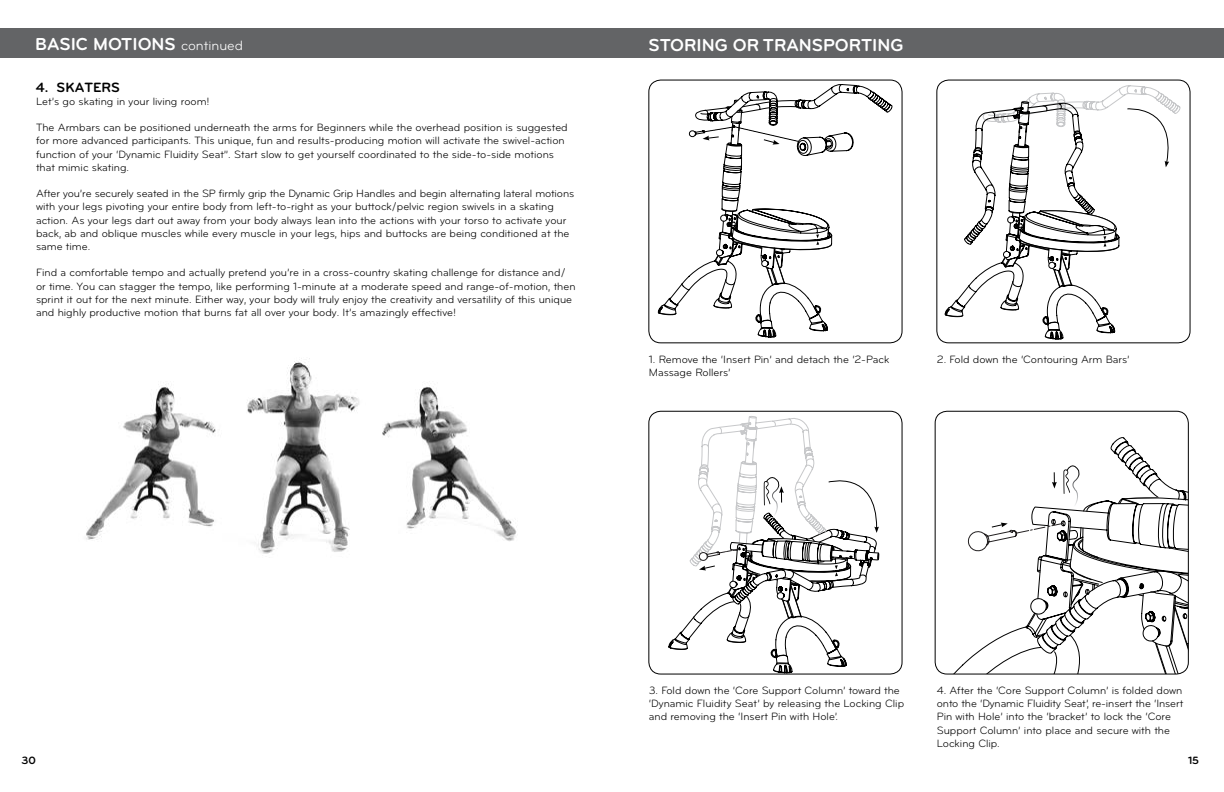
<style>
.page{position:relative;width:1224px;height:792px;background:#fff}
.page>*{position:absolute;margin:0;border:0;box-sizing:border-box;transform-origin:0 0}
.t1{font:700 18px "Bryant";color:#fff}
.t2{font:700 14px "Bryant";color:#000}
.t3{font:11px/13.2px "Bryant";color:#000}
.t4{font:700 11px "Bryant";color:#000}
.s1{font-weight:400;font-size:14px}
</style>
<div class="page">
<div style="left:0;top:28px;width:612px;height:29px;background:#636466"></div>
<img style="left:86px;top:358px;width:431px;height:196px">
<div style="left:603px;top:28px;width:621px;height:30px;background:#636466"></div>
<div style="left:649px;top:80px;width:253px;height:263px;border:1px solid #000;border-radius:12px"></div>
<div style="left:649px;top:411px;width:253px;height:263px;border:1px solid #000;border-radius:12px"></div>
<div style="left:937px;top:80px;width:253px;height:263px;border:1px solid #000;border-radius:12px"></div>
<svg style="left:658px;top:84px;width:234px;height:254px"></svg>
<svg style="left:945px;top:85px;width:235px;height:255px"></svg>
<svg style="left:668px;top:416px;width:211px;height:257px"></svg>
<svg style="left:935px;top:436px;width:253px;height:238px"></svg>
<h1 class="t1" style="left:35px;top:32px;width:209px">BASIC MOTIONS <span class="s1">continued</span></h1>
<p class="t2" style="left:36px;top:78px;width:85px">4. SKATERS</p>
<p class="t3" style="left:36px;top:95px;width:175px">Let’s go skating in your living room!</p>
<p class="t3" style="left:36px;top:121px;width:533px">The Armbars can be positioned underneath the arms for Beginners while the overhead position is suggested for more advanced participants. This unique, fun and results-producing motion will activate the swivel-action function of your ‘Dynamic Fluidity Seat”. Start slow to get yourself coordinated to the side-to-side motions that mimic skating.</p>
<p class="t3" style="left:36px;top:187px;width:540px">After you’re securely seated in the SP firmly grip the Dynamic Grip Handles and begin alternating lateral motions with your legs pivoting your entire body from left-to-right as your buttock/pelvic region swivels in a skating action. As your legs dart out away from your body always lean into the actions with your torso to activate your back, ab and oblique muscles while every muscle in your legs, hips and buttocks are being conditioned at the same time.</p>
<p class="t3" style="left:36px;top:266px;width:541px">Find a comfortable tempo and actually pretend you’re in a cross-country skating challenge for distance and/ or time. You can stagger the tempo, like performing 1-minute at a moderate speed and range-of-motion, then sprint it out for the next minute. Either way, your body will truly enjoy the creativity and versatility of this unique and highly productive motion that burns fat all over your body. It’s amazingly effective!</p>
<h1 class="t1" style="left:649px;top:33px;width:256px">STORING OR TRANSPORTING</h1>
<p class="t3" style="left:649px;top:353px;width:242px">1. Remove the ‘Insert Pin’ and detach the ‘2-Pack<br>Massage Rollers’</p>
<p class="t3" style="left:937px;top:353px;width:194px">2. Fold down the ‘Contouring Arm Bars’</p>
<p class="t3" style="left:649px;top:684px;width:257px">3. Fold down the ‘Core Support Column’ toward the ‘Dynamic Fluidity Seat’ by releasing the Locking Clip and removing the ‘Insert Pin with Hole’.</p>
<p class="t3" style="left:937px;top:684px;width:248px">4. After the ‘Core Support Column’ is folded down onto the ‘Dynamic Fluidity Seat’, re-insert the ‘Insert Pin with Hole’ into the ‘bracket’ to lock the ‘Core Support Column’ into place and secure with the Locking Clip.</p>
<p class="t4" style="left:22px;top:754px;width:16px">30</p>
<p class="t4" style="left:1188px;top:754px;width:13px">15</p>
</div>
